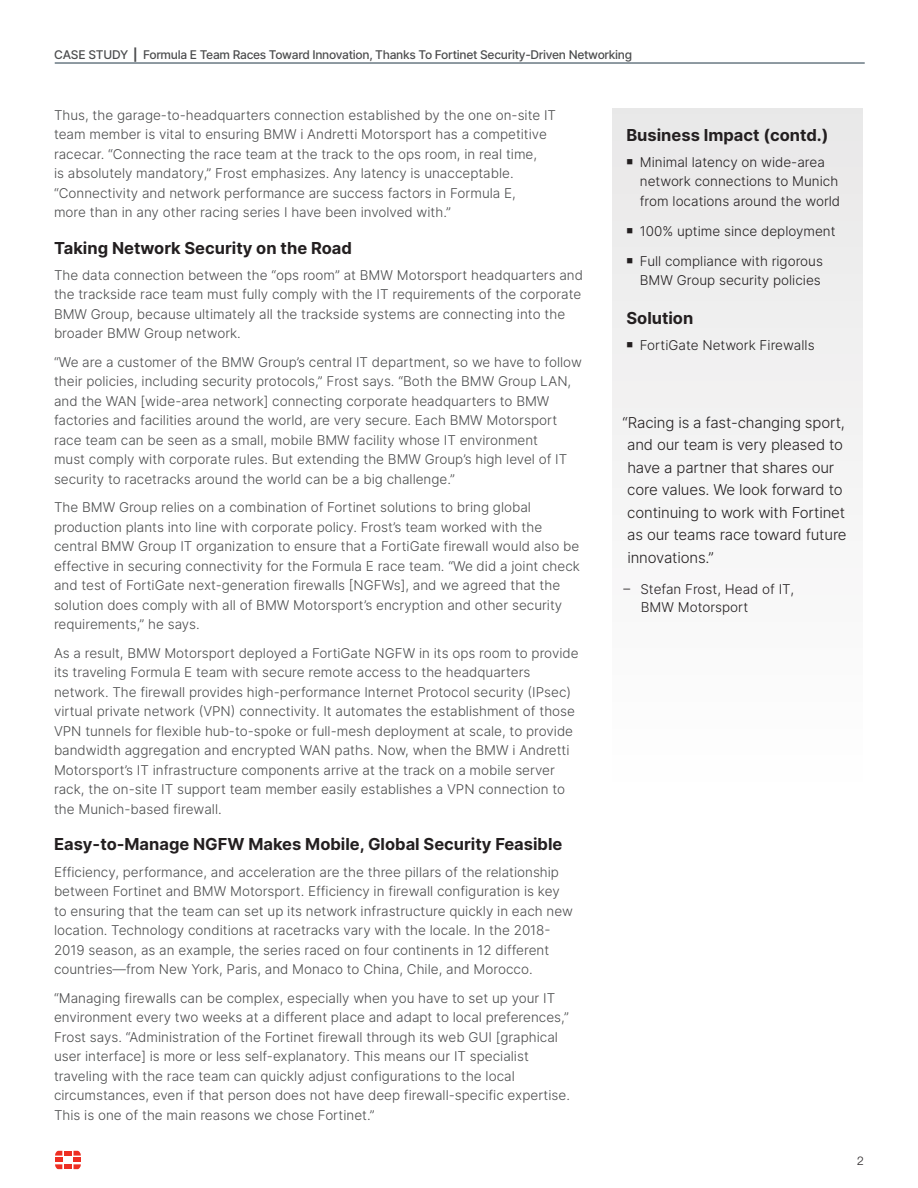
<style>
.page{position:relative;width:918px;height:1188px;background:#fff}
.page>*{position:absolute;margin:0;border:0;box-sizing:border-box;transform-origin:0 0}
.Body_Copy_SUBHEAD__B{font:700 16.5px "Inter";color:#231f20}
.Sidebar_headline__Bl{font:700 16.5px "Inter";color:#231f20}
.INSET_QUOTE{font:300 15px/22.5px "Inter";letter-spacing:-.01em;color:#231f20}
.Body_Copy{font:300 13.5px/19.5px "Inter";color:#4b4c4d}
.INSET_QUOTE_-_NAME{font:300 13.5px/19.5px "Inter";color:#231f20}
.Page_Header_-body{font:500 12px "Inter";letter-spacing:-.025em;color:#4b4c4d}
.t1{font:300 12px "Helvetica Neue LT Pro";color:#231f20}
.s1{font-weight:700}
</style>
<div class="page">
<hr style="left:55px;top:63px;width:810px;height:1px;background:#203746">
<div style="left:612px;top:108px;width:250px;height:681px;background:#f3f3f3"></div>
<div style="left:64px;top:1151px;width:8px;height:5px;background:#ee2e22"></div>
<div style="left:64px;top:1164px;width:8px;height:5px;background:#ee2e22"></div>
<svg style="left:55px;top:1151px;width:7px;height:18px"></svg>
<svg style="left:74px;top:1151px;width:7px;height:18px"></svg>
<p class="Page_Header_-body" style="left:54px;top:46px;width:580px">CASE STUDY <span class="s1">|</span> Formula E Team Races Toward Innovation, Thanks To Fortinet Security-Driven Networking</p>
<p class="Body_Copy" style="left:54px;top:105px;width:504px">Thus, the garage-to-headquarters connection established by the one on-site IT team member is vital to ensuring BMW i Andretti Motorsport has a competitive racecar. “Connecting the race team at the track to the ops room, in real time,<br>is absolutely mandatory,” Frost emphasizes. Any latency is unacceptable. “Connectivity and network performance are success factors in Formula E,<br>more than in any other racing series I have been involved with.”</p>
<p class="Body_Copy_SUBHEAD__B" style="left:54px;top:236px;width:299px">Taking Network Security on the Road</p>
<p class="Body_Copy" style="left:54px;top:265px;width:531px">The data connection between the “ops room” at BMW Motorsport headquarters and the trackside race team must fully comply with the IT requirements of the corporate BMW Group, because ultimately all the trackside systems are connecting into the broader BMW Group network.</p>
<p class="Body_Copy" style="left:54px;top:352px;width:529px">“We are a customer of the BMW Group’s central IT department, so we have to follow their policies, including security protocols,” Frost says. “Both the BMW Group LAN, and the WAN [wide-area network] connecting corporate headquarters to BMW factories and facilities around the world, are very secure. Each BMW Motorsport race team can be seen as a small, mobile BMW facility whose IT environment<br>must comply with corporate rules. But extending the BMW Group’s high level of IT security to racetracks around the world can be a big challenge.”</p>
<p class="Body_Copy" style="left:54px;top:497px;width:527px">The BMW Group relies on a combination of Fortinet solutions to bring global production plants into line with corporate policy. Frost’s team worked with the central BMW Group IT organization to ensure that a FortiGate firewall would also be effective in securing connectivity for the Formula E race team. “We did a joint check and test of FortiGate next-generation firewalls [NGFWs], and we agreed that the solution does comply with all of BMW Motorsport’s encryption and other security requirements,” he says.</p>
<p class="Body_Copy" style="left:54px;top:643px;width:526px">As a result, BMW Motorsport deployed a FortiGate NGFW in its ops room to provide its traveling Formula E team with secure remote access to the headquarters network. The firewall provides high-performance Internet Protocol security (IPsec) virtual private network (VPN) connectivity. It automates the establishment of those VPN tunnels for flexible hub-to-spoke or full-mesh deployment at scale, to provide bandwidth aggregation and encrypted WAN paths. Now, when the BMW i Andretti Motorsport’s IT infrastructure components arrive at the track on a mobile server rack, the on-site IT support team member easily establishes a VPN connection to the Munich-based firewall.</p>
<p class="Body_Copy_SUBHEAD__B" style="left:54px;top:832px;width:510px">Easy-to-Manage NGFW Makes Mobile, Global Security Feasible</p>
<p class="Body_Copy" style="left:54px;top:862px;width:521px">Efficiency, performance, and acceleration are the three pillars of the relationship between Fortinet and BMW Motorsport. Efficiency in firewall configuration is key to ensuring that the team can set up its network infrastructure quickly in each new location. Technology conditions at racetracks vary with the locale. In the 2018- 2019 season, as an example, the series raced on four continents in 12 different countries—from New York, Paris, and Monaco to China, Chile, and Morocco.</p>
<p class="Body_Copy" style="left:54px;top:988px;width:517px">“Managing firewalls can be complex, especially when you have to set up your IT environment every two weeks at a different place and adapt to local preferences,” Frost says. “Administration of the Fortinet firewall through its web GUI [graphical user interface] is more or less self-explanatory. This means our IT specialist traveling with the race team can quickly adjust configurations to the local circumstances, even if that person does not have deep firewall-specific expertise.<br>This is one of the main reasons we chose Fortinet.”</p>
<p class="Sidebar_headline__Bl" style="left:626px;top:123px;width:204px">Business Impact (contd.)</p>
<p class="INSET_QUOTE_-_NAME" style="left:640px;top:152px;width:202px;text-indent:-14px">■ Minimal latency on wide-area network connections to Munich from locations around the world</p>
<p class="INSET_QUOTE_-_NAME" style="left:626px;top:221px;width:211px">■ 100% uptime since deployment</p>
<p class="INSET_QUOTE_-_NAME" style="left:626px;top:251px;width:198px;text-align:right">■ Full compliance with rigorous<br>BMW Group security policies</p>
<p class="Sidebar_headline__Bl" style="left:626px;top:306px;width:68px">Solution</p>
<p class="INSET_QUOTE_-_NAME" style="left:626px;top:335px;width:190px">■ FortiGate Network Firewalls</p>
<p class="INSET_QUOTE" style="left:627px;top:411px;width:221px;text-indent:-5px">“Racing is a fast-changing sport, and our team is very pleased to have a partner that shares our core values. We look forward to continuing to work with Fortinet as our teams race toward future innovations.”</p>
<p class="INSET_QUOTE_-_NAME" style="left:641px;top:580px;width:155px;line-height:18px;text-indent:-17px">– Stefan Frost, Head of IT,<br>BMW Motorsport</p>
<p class="t1" style="left:857px;top:1154px;width:8px">2</p>
</div>
